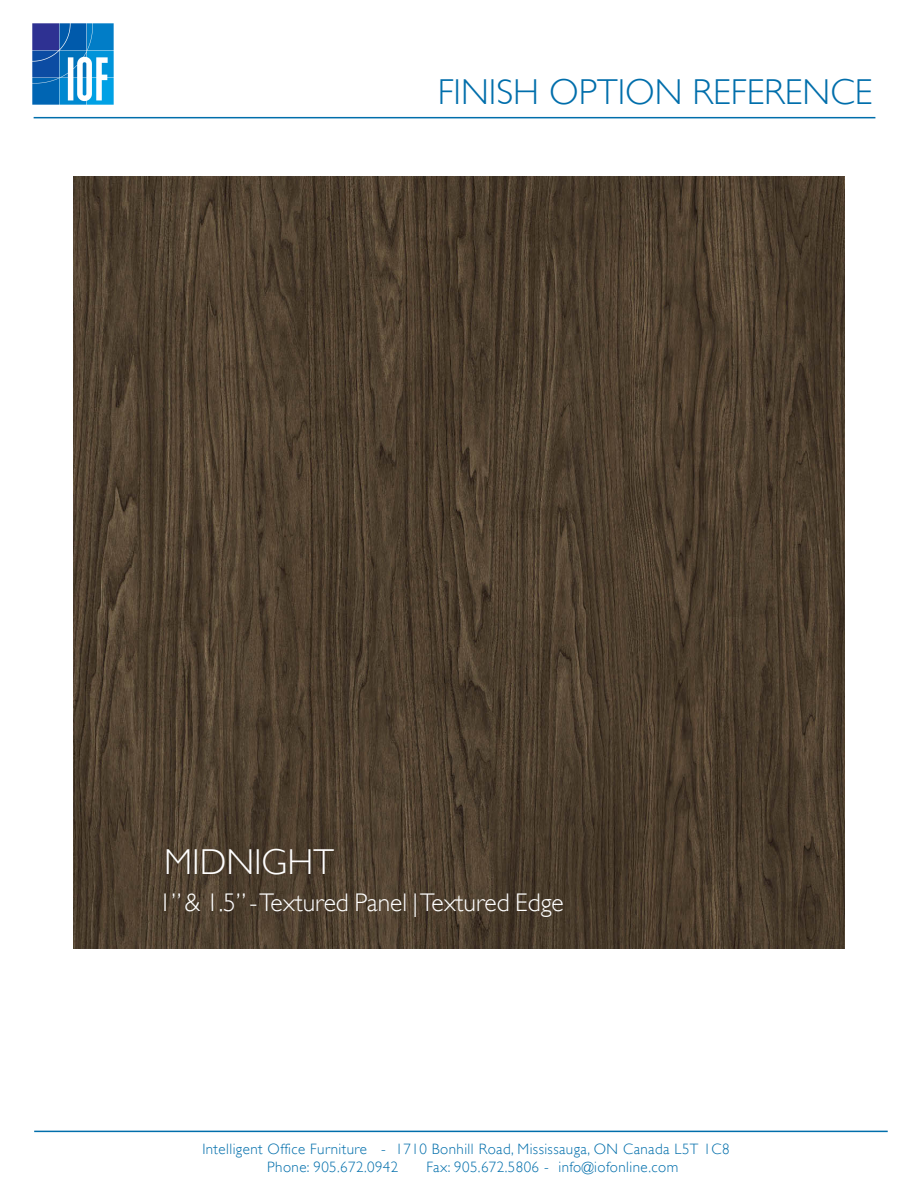
<style>
.page{position:relative;width:918px;height:1188px;background:#fff}
.page>*{position:absolute;margin:0;border:0;box-sizing:border-box;transform-origin:0 0}
.t1{font:300 36px "Gill Sans";color:#006eab}
.t2{font:300 36px "Gill Sans";color:#fff}
.t3{font:300 25.5px "Gill Sans";color:#fff}
.t4{font:300 15px "Gill Sans";letter-spacing:.03em;color:#006eab}
</style>
<div class="page">
<img style="left:33px;top:24px;width:81px;height:81px">
<hr style="left:34px;top:117px;width:841px;height:1px;background:#006eab">
<hr style="left:34px;top:1131px;width:854px;height:1px;background:#006eab">
<img style="left:73px;top:177px;width:772px;height:772px">
<p class="t1" style="left:438px;top:71px;width:436px">FINISH OPTION REFERENCE</p>
<p class="t2" style="left:164px;top:841px;width:171px">MIDNIGHT</p>
<p class="t3" style="left:159px;top:887px;width:407px">1” &amp; 1.5” - Textured Panel | Textured Edge</p>
<p class="t4" style="left:202px;top:1140px;width:529px">Intelligent Office Furniture - 1710 Bonhill Road, Mississauga, ON Canada L5T 1C8</p>
<p class="t4" style="left:267px;top:1158px;width:133px">Phone: 905.672.0942</p>
<p class="t4" style="left:426px;top:1158px;width:254px">Fax: 905.672.5806 - info@iofonline.com</p>
</div>
